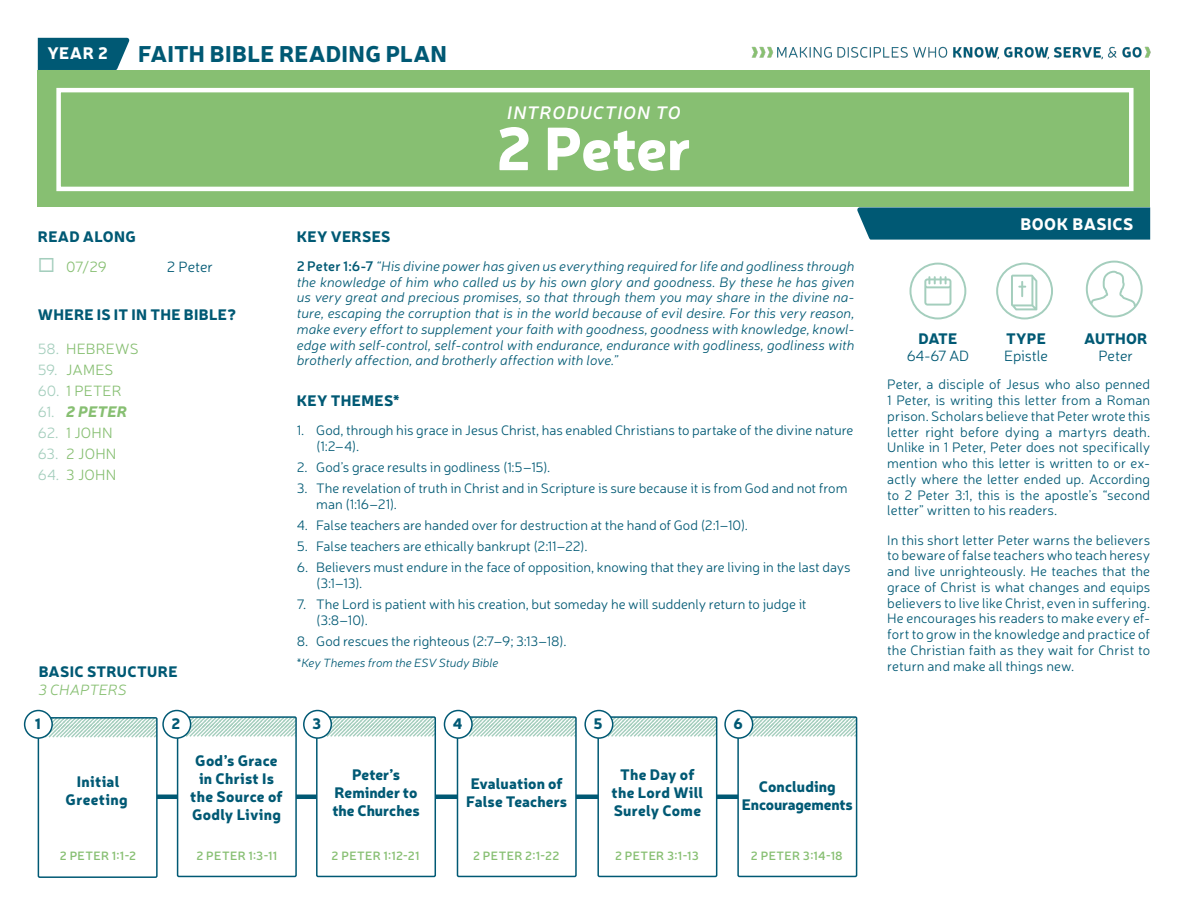
<style>
.page{position:relative;width:1188px;height:918px;background:#fff}
.page>*{position:absolute;margin:0;border:0;box-sizing:border-box;transform-origin:0 0}
.t1{font:900 60px "Neris";letter-spacing:-.015em;color:#fff}
.t2{font:900 22.5px "Neris";letter-spacing:.005em;color:#005974}
.t3{font:italic 600 18px "Neris";letter-spacing:.055em;color:#fff}
.t4{font:900 16.5px "Neris";letter-spacing:.03em;color:#fff}
.Paragraph_Style_1{font:900 15px/18px "Neris";letter-spacing:.01em;color:#005974;text-align:center}
.t5{font:300 15px "Neris";letter-spacing:.015em;color:#87bf72}
.t6{font:300 15px "Neris";letter-spacing:-.005em;color:#005974}
.Paragraph_Style_1-2{font:900 15px/18px "Neris";letter-spacing:-.01em;color:#005974;text-align:center}
.t7{font:italic 900 15px "Neris";letter-spacing:.01em;color:#87bf72}
.Paragraph_Style_1-3{font:italic 300 15px "Neris";color:#87bf72}
.t8{font:300 13.8px/15.8px "Neris";letter-spacing:-.005em;color:#005974}
.t9{font:italic 300 13.8px/15.8px "Neris";letter-spacing:.005em;color:#005974;text-align:justify}
.t10{font:600 12px "Neris";letter-spacing:.03em;color:#87bf72}
.t11{font:italic 300 12px "Neris";color:#005974}
.s1{font-weight:600;font-style:normal}
.s2{color:#a4cebd}
.s3{font-weight:300;font-style:normal;color:#a4cebd}
</style>
<div class="page">
<div style="left:38px;top:70px;width:1112px;height:137px;background:#87bf72"></div>
<svg style="left:56px;top:87px;width:1078px;height:105px"></svg>
<div style="left:38px;top:38px;width:91px;height:32px;background:#005974"></div>
<svg style="left:909px;top:263px;width:57px;height:56px"></svg>
<svg style="left:996px;top:263px;width:57px;height:56px"></svg>
<svg style="left:1086px;top:261px;width:57px;height:56px"></svg>
<svg style="left:857px;top:207px;width:293px;height:33px;background:#0b607a"></svg>
<img style="left:751px;top:46px;width:400px;height:14px">
<hr style="left:76px;top:795px;width:746px;height:4px;background:#005974">
<div style="left:38px;top:718px;width:119px;height:159px;background:#fff"></div>
<svg style="left:42px;top:720px;width:113px;height:19px"></svg>
<div style="left:38px;top:717px;width:120px;height:161px;border:2px solid #005974"></div>
<div style="left:25px;top:711px;width:27px;height:27px;background:#fff;border-radius:50%"></div>
<div style="left:24px;top:710px;width:29px;height:29px;border:2px solid #005974;border-radius:50%"></div>
<div style="left:178px;top:717px;width:118px;height:159px;background:#fff"></div>
<svg style="left:183px;top:719px;width:111px;height:19px"></svg>
<div style="left:177px;top:716px;width:120px;height:161px;border:2px solid #005974"></div>
<div style="left:317px;top:717px;width:118px;height:159px;background:#fff"></div>
<svg style="left:324px;top:719px;width:109px;height:19px"></svg>
<div style="left:316px;top:716px;width:120px;height:161px;border:2px solid #005974"></div>
<div style="left:163px;top:711px;width:28px;height:27px;background:#fff;border-radius:50%"></div>
<div style="left:162px;top:710px;width:29px;height:29px;border:2px solid #005974;border-radius:50%"></div>
<div style="left:304px;top:711px;width:27px;height:27px;background:#fff;border-radius:50%"></div>
<div style="left:303px;top:710px;width:29px;height:29px;border:2px solid #005974;border-radius:50%"></div>
<div style="left:457px;top:717px;width:119px;height:159px;background:#fff"></div>
<svg style="left:466px;top:719px;width:108px;height:18px"></svg>
<div style="left:457px;top:716px;width:120px;height:161px;border:2px solid #005974"></div>
<div style="left:444px;top:711px;width:28px;height:27px;background:#fff;border-radius:50%"></div>
<div style="left:444px;top:710px;width:29px;height:29px;border:2px solid #005974;border-radius:50%"></div>
<div style="left:598px;top:717px;width:119px;height:159px;background:#fff"></div>
<svg style="left:605px;top:719px;width:109px;height:19px"></svg>
<div style="left:597px;top:716px;width:120px;height:161px;border:2px solid #005974"></div>
<div style="left:585px;top:711px;width:28px;height:27px;background:#fff;border-radius:50%"></div>
<div style="left:584px;top:710px;width:29px;height:29px;border:2px solid #005974;border-radius:50%"></div>
<div style="left:738px;top:717px;width:119px;height:159px;background:#fff"></div>
<svg style="left:745px;top:719px;width:109px;height:19px"></svg>
<div style="left:737px;top:716px;width:120px;height:161px;border:2px solid #005974"></div>
<div style="left:725px;top:711px;width:28px;height:27px;background:#fff;border-radius:50%"></div>
<div style="left:724px;top:710px;width:29px;height:29px;border:2px solid #005974;border-radius:50%"></div>
<p class="t4" style="left:47px;top:41px;width:62px">YEAR 2</p>
<p class="t2" style="left:138px;top:38px;width:310px">FAITH BIBLE READING PLAN</p>
<p class="t3" style="left:507px;top:100px;width:175px">INTRODUCTION TO</p>
<p class="t1" style="left:496px;top:104px;width:197px">2 Peter</p>
<p class="Paragraph_Style_1" style="left:297px;top:226px;width:95px">KEY VERSES</p>
<p class="t9" style="left:297px;top:258px;width:559px"><span class="s1">2 Peter 1:6-7</span> “His divine power has given us everything required for life and godliness through the knowledge of him who called us by his own glory and goodness. By these he has given us very great and precious promises, so that through them you may share in the divine na&shy;ture, escaping the corruption that is in the world because of evil desire. For this very reason, make every effort to supplement your faith with goodness, goodness with knowledge, knowl&shy;edge with self-control, self-control with endurance, endurance with godliness, godliness with brotherly affection, and brotherly affection with love.”</p>
<p class="Paragraph_Style_1" style="left:297px;top:390px;width:104px">KEY THEMES*</p>
<p class="t8" style="left:316px;top:422px;width:539px;text-indent:-20px">1. God, through his grace in Jesus Christ, has enabled Christians to partake of the divine nature (1:2–4).</p>
<p class="t8" style="left:297px;top:459px;width:255px">2. God’s grace results in godliness (1:5–15).</p>
<p class="t8" style="left:316px;top:480px;width:533px;text-indent:-20px">3. The revelation of truth in Christ and in Scripture is sure because it is from God and not from man (1:16–21).</p>
<p class="t8" style="left:297px;top:517px;width:453px">4. False teachers are handed over for destruction at the hand of God (2:1–10).</p>
<p class="t8" style="left:297px;top:538px;width:292px">5. False teachers are ethically bankrupt (2:11–22).</p>
<p class="t8" style="left:316px;top:559px;width:536px;text-indent:-20px">6. Believers must endure in the face of opposition, knowing that they are living in the last days (3:1–13).</p>
<p class="t8" style="left:316px;top:596px;width:492px;text-indent:-20px">7. The Lord is patient with his creation, but someday he will suddenly return to judge it (3:8–10).</p>
<p class="t8" style="left:297px;top:633px;width:271px">8. God rescues the righteous (2:7–9; 3:13–18).</p>
<p class="t11" style="left:297px;top:655px;width:203px">*Key Themes from the ESV Study Bible</p>
<p class="Paragraph_Style_1" style="left:38px;top:227px;width:100px">READ ALONG</p>
<p class="t5" style="left:38px;top:257px;width:71px"><span class="s2">◻</span> 07/29</p>
<p class="t6" style="left:167px;top:257px;width:48px">2 Peter</p>
<p class="Paragraph_Style_1" style="left:38px;top:305px;width:200px">WHERE IS IT IN THE BIBLE?</p>
<p class="t5" style="left:38px;top:340px;width:102px"><span class="s2">58.</span> HEBREWS</p>
<p class="t5" style="left:38px;top:361px;width:77px"><span class="s2">59.</span> JAMES</p>
<p class="t5" style="left:38px;top:382px;width:85px"><span class="s2">60.</span> 1 PETER</p>
<p class="t7" style="left:38px;top:401px;width:91px"><span class="s3">61.</span> 2 PETER</p>
<p class="t5" style="left:38px;top:424px;width:76px"><span class="s2">62.</span> 1 JOHN</p>
<p class="t5" style="left:38px;top:445px;width:80px"><span class="s2">63.</span> 2 JOHN</p>
<p class="t5" style="left:38px;top:466px;width:80px"><span class="s2">64.</span> 3 JOHN</p>
<p class="Paragraph_Style_1" style="left:39px;top:662px;width:140px">BASIC STRUCTURE</p>
<p class="Paragraph_Style_1-3" style="left:39px;top:680px;width:90px">3 CHAPTERS</p>
<p class="Paragraph_Style_1" style="left:35px;top:713px;width:7px">1</p>
<p class="Paragraph_Style_1" style="left:172px;top:713px;width:10px">2</p>
<p class="Paragraph_Style_1" style="left:312px;top:713px;width:11px">3</p>
<p class="Paragraph_Style_1" style="left:190px;top:751px;width:94px">God’s Grace in Christ Is the Source of<br>Godly Living</p>
<p class="Paragraph_Style_1" style="left:453px;top:713px;width:11px">4</p>
<p class="Paragraph_Style_1" style="left:594px;top:713px;width:11px">5</p>
<p class="Paragraph_Style_1" style="left:733px;top:713px;width:11px">6</p>
<p class="Paragraph_Style_1" style="left:612px;top:765px;width:93px">The Day of the Lord Will<br>Surely Come</p>
<p class="t10" style="left:615px;top:847px;width:85px">2 PETER 3:1-13</p>
<p class="Paragraph_Style_1" style="left:352px;top:765px;width:49px">Peter’s</p>
<p class="Paragraph_Style_1" style="left:332px;top:783px;width:89px;text-align:left">Reminder to the Churches</p>
<p class="Paragraph_Style_1" style="left:77px;top:772px;width:44px">Initial</p>
<p class="Paragraph_Style_1" style="left:66px;top:790px;width:63px">Greeting</p>
<p class="Paragraph_Style_1" style="left:466px;top:774px;width:102px">Evaluation of<br>False Teachers</p>
<p class="Paragraph_Style_1-2" style="left:742px;top:776px;width:112px">Concluding<br>Encouragements</p>
<p class="t10" style="left:751px;top:847px;width:93px">2 PETER 3:14-18</p>
<p class="t10" style="left:60px;top:847px;width:78px">2 PETER 1:1-2</p>
<p class="t10" style="left:197px;top:847px;width:82px">2 PETER 1:3-11</p>
<p class="t10" style="left:332px;top:847px;width:89px">2 PETER 1:12-21</p>
<p class="t10" style="left:473px;top:847px;width:88px">2 PETER 2:1-22</p>
<p class="t4" style="left:1020px;top:212px;width:115px">BOOK BASICS</p>
<p class="Paragraph_Style_1" style="left:918px;top:329px;width:40px">DATE</p>
<p class="t6" style="left:907px;top:346px;width:64px">64-67 AD</p>
<p class="Paragraph_Style_1" style="left:1006px;top:329px;width:41px">TYPE</p>
<p class="t6" style="left:1004px;top:346px;width:46px">Epistle</p>
<p class="Paragraph_Style_1" style="left:1084px;top:329px;width:65px">AUTHOR</p>
<p class="t6" style="left:1098px;top:346px;width:36px">Peter</p>
<p class="t8" style="left:887px;top:376px;width:264px;text-align:justify">Peter, a disciple of Jesus who also penned 1 Peter, is writing this letter from a Roman prison. Scholars believe that Peter wrote this letter right before dying a martyrs death.<br>Unlike in 1 Peter, Peter does not specifically mention who this letter is written to or ex&shy;actly where the letter ended up. According to 2 Peter 3:1, this is the apostle’s “second letter” written to his readers.</p>
<p class="t8" style="left:887px;top:532px;width:264px;text-align:justify">In this short letter Peter warns the believers to beware of false teachers who teach heresy and live unrighteously. He teaches that the grace of Christ is what changes and equips believers to live like Christ, even in suffering.<br>He encourages his readers to make every ef&shy;fort to grow in the knowledge and practice of the Christian faith as they wait for Christ to return and make all things new.</p>
</div>
